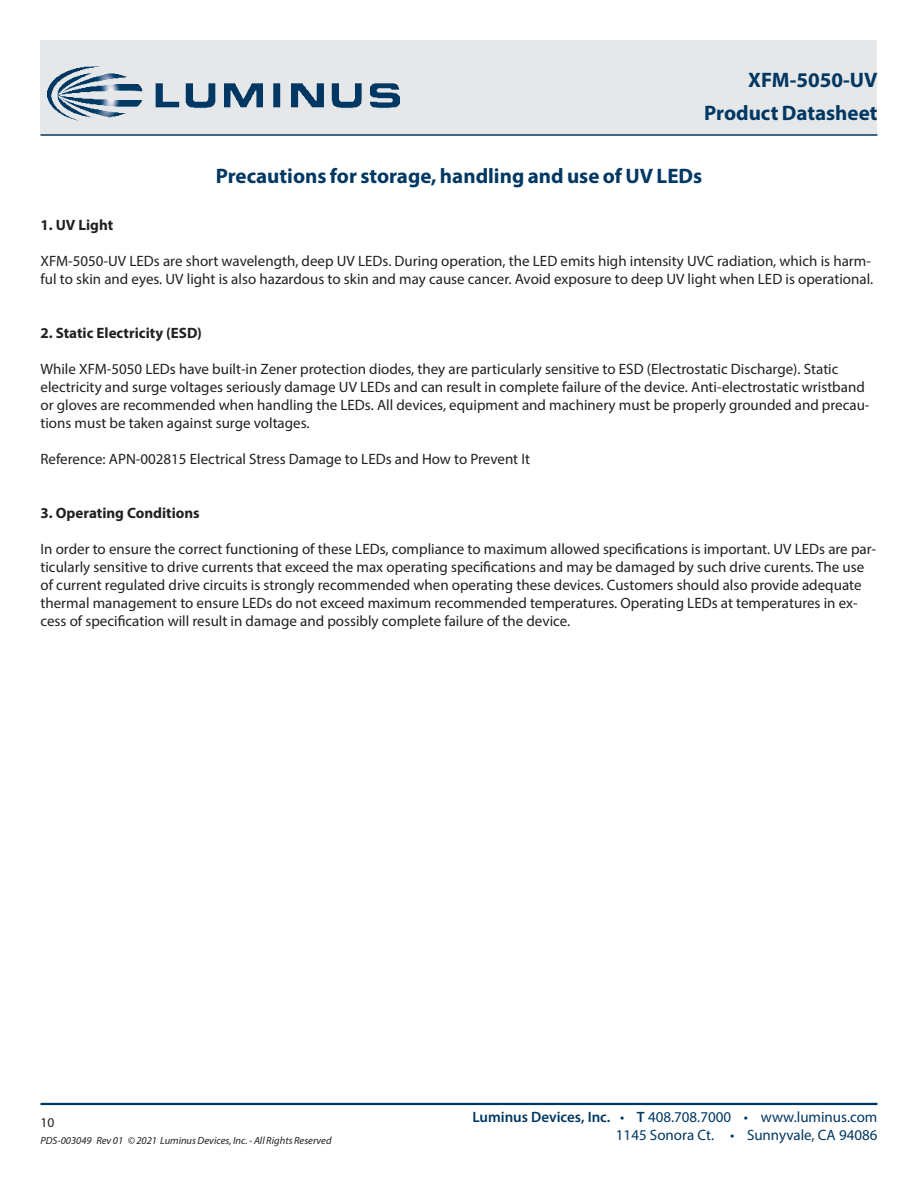
<style>
.page{position:relative;width:918px;height:1188px;background:#fff}
.page>*{position:absolute;margin:0;border:0;box-sizing:border-box;transform-origin:0 0}
.DS_Title1{font:700 21px "Myriad Pro";color:#003863}
.t1{font:15px/18px "Myriad Pro";color:#231f20}
.t2{font:15px "Myriad Pro";color:#003863}
.t3{font:700 15px "Myriad Pro";color:#231f20}
.zzFooterRight2{font:13.5px "Myriad Pro";color:#231f20}
.zzFooterRight1{font:italic 10.5px "Myriad Pro";color:#231f20}
.s1{font-weight:600}
</style>
<div class="page">
<div style="left:40px;top:40px;width:838px;height:95px;background:#e6e7e9"></div>
<hr style="left:40px;top:1103px;width:838px;height:2px;background:#003863">
<hr style="left:40px;top:134px;width:838px;height:2px;background:#003863">
<img style="left:48px;top:66px;width:352px;height:55px">
<p class="DS_Title1" style="left:748px;top:67px;width:131px">XFM-5050-UV</p>
<p class="DS_Title1" style="left:704px;top:100px;width:175px">Product Datasheet</p>
<p class="DS_Title1" style="left:216px;top:162px;width:488px">Precautions for storage, handling and use of UV LEDs</p>
<p class="t3" style="left:40px;top:215px;width:74px">1. UV Light</p>
<p class="t1" style="left:40px;top:252px;width:834px">XFM-5050-UV LEDs are short wavelength, deep UV LEDs. During operation, the LED emits high intensity UVC radiation, which is harm&shy;ful to skin and eyes. UV light is also hazardous to skin and may cause cancer. Avoid exposure to deep UV light when LED is operational.</p>
<p class="t3" style="left:40px;top:323px;width:163px">2. Static Electricity (ESD)</p>
<p class="t1" style="left:40px;top:360px;width:831px">While XFM-5050 LEDs have built-in Zener protection diodes, they are particularly sensitive to ESD (Electrostatic Discharge). Static electricity and surge voltages seriously damage UV LEDs and can result in complete failure of the device. Anti-electrostatic wristband or gloves are recommended when handling the LEDs. All devices, equipment and machinery must be properly grounded and precau&shy;tions must be taken against surge voltages.</p>
<p class="t1" style="left:40px;top:450px;width:491px">Reference: APN-002815 Electrical Stress Damage to LEDs and How to Prevent It</p>
<p class="t3" style="left:40px;top:503px;width:161px">3. Operating Conditions</p>
<p class="t1" style="left:40px;top:540px;width:837px">In order to ensure the correct functioning of these LEDs, compliance to maximum allowed specifications is important. UV LEDs are par&shy;ticularly sensitive to drive currents that exceed the max operating specifications and may be damaged by such drive curents. The use of current regulated drive circuits is strongly recommended when operating these devices. Customers should also provide adequate thermal management to ensure LEDs do not exceed maximum recommended temperatures. Operating LEDs at temperatures in ex&shy;cess of specification will result in damage and possibly complete failure of the device.</p>
<p class="zzFooterRight2" style="left:40px;top:1115px;width:15px">10</p>
<p class="zzFooterRight1" style="left:40px;top:1134px;width:293px">PDS-003049 Rev 01 © 2021 Luminus Devices, Inc. - All Rights Reserved</p>
<p class="t2" style="left:472px;top:1108px;width:407px"><span class="s1">Luminus Devices, Inc.</span> • <span class="s1">T</span> 408.708.7000 • www.luminus.com</p>
<p class="t2" style="left:616px;top:1126px;width:263px">1145 Sonora Ct. • Sunnyvale, CA 94086</p>
</div>
